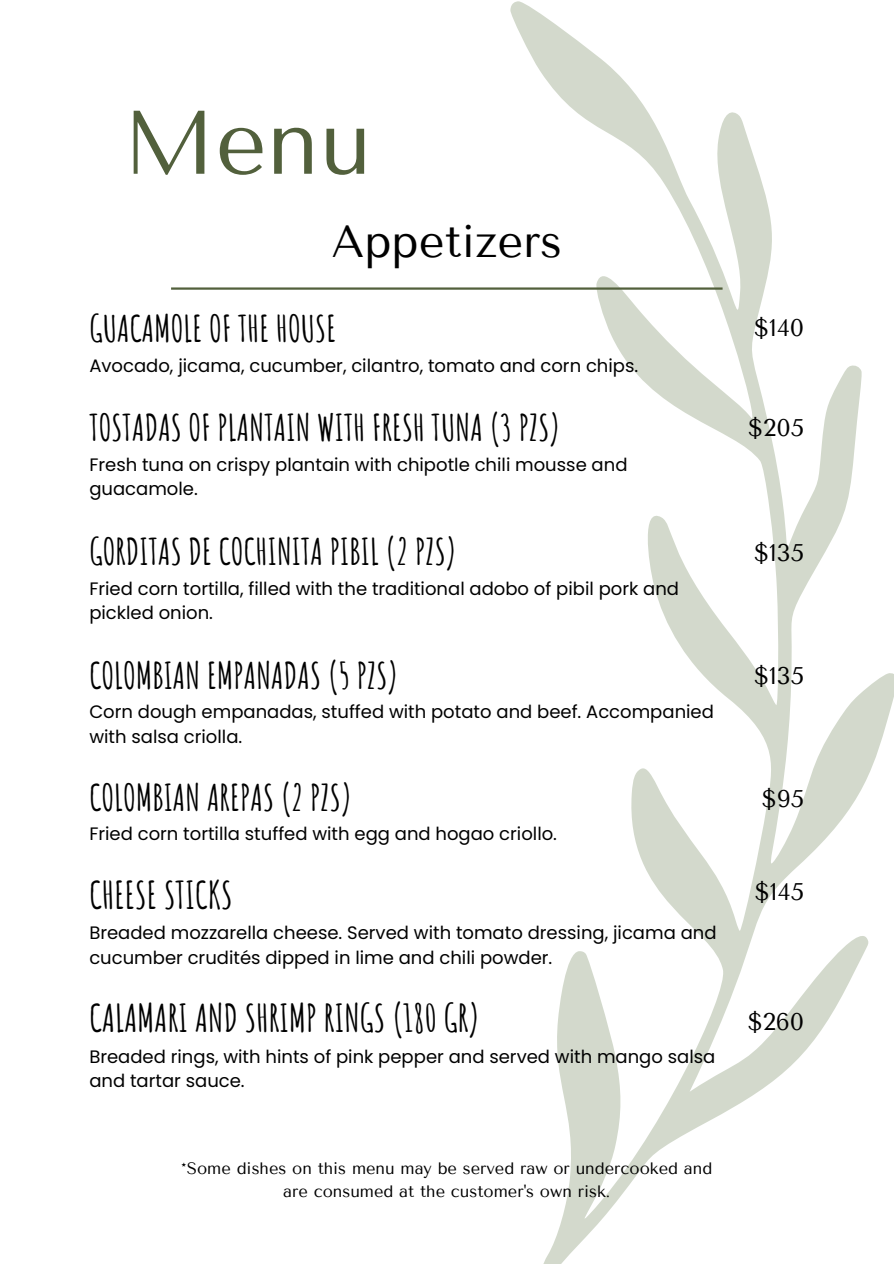
<style>
.page{position:relative;width:894px;height:1264px;background:#fff}
.page>*{position:absolute;margin:0;border:0;box-sizing:border-box;transform-origin:0 0}
.t1{font:90px "Tenor Sans";color:#52603c}
.t2{font:45px "Tenor Sans";color:#000}
.t3{font:700 37.5px "Amatic SC";color:#000}
.t4{font:700 36px "Amatic SC";color:#000}
.t5{font:24px "Tenor Sans";color:#000}
.t6{font:18px/24.8px "Poppins";color:#000}
.t7{font:16.5px/22.5px "Tenor Sans";color:#000;text-align:center}
</style>
<div class="page">
<svg style="left:510px;top:1px;width:383px;height:1262px"></svg>
<hr style="left:171px;top:287px;width:551px;height:3px;background:#52603c">
<h3 class="t1" style="left:123px;top:91px;width:250px">Menu</h3>
<p class="t2" style="left:331px;top:216px;width:232px">Appetizers</p>
<h3 class="t4" style="left:89px;top:306px;width:248px">GUACAMOLE OF THE HOUSE</h3>
<p class="t6" style="left:89px;top:353px;width:550px">Avocado, jicama, cucumber, cilantro, tomato and corn chips.</p>
<h3 class="t4" style="left:89px;top:405px;width:472px">TOSTADAS OF PLANTAIN WITH FRESH TUNA (3 PZS)</h3>
<p class="t6" style="left:89px;top:452px;width:539px">Fresh tuna on crispy plantain with chipotle chili mousse and guacamole.</p>
<h3 class="t4" style="left:89px;top:528px;width:369px">GORDITAS DE COCHINITA PIBIL (2 PZS)</h3>
<p class="t6" style="left:89px;top:576px;width:591px">Fried corn tortilla, filled with the traditional adobo of pibil pork and pickled onion.</p>
<h3 class="t4" style="left:89px;top:652px;width:310px">COLOMBIAN EMPANADAS (5 PZS)</h3>
<p class="t6" style="left:89px;top:699px;width:626px">Corn dough empanadas, stuffed with potato and beef. Accompanied with salsa criolla.</p>
<h3 class="t4" style="left:89px;top:774px;width:264px">COLOMBIAN AREPAS (2 PZS)</h3>
<p class="t6" style="left:89px;top:821px;width:469px">Fried corn tortilla stuffed with egg and hogao criollo.</p>
<h3 class="t3" style="left:89px;top:870px;width:145px">CHEESE STICKS</h3>
<p class="t6" style="left:89px;top:920px;width:628px">Breaded mozzarella cheese. Served with tomato dressing, jicama and cucumber crudités dipped in lime and chili powder.</p>
<h3 class="t3" style="left:89px;top:994px;width:392px">CALAMARI AND SHRIMP RINGS (180 GR)</h3>
<p class="t6" style="left:89px;top:1044px;width:627px">Breaded rings, with hints of pink pepper and served with mango salsa and tartar sauce.</p>
<h3 class="t7" style="left:181px;top:1157px;width:532px">*Some dishes on this menu may be served raw or undercooked and are consumed at the customer's own risk.</h3>
<h1 class="t5" style="left:753px;top:314px;width:52px">$140</h1>
<h3 class="t5" style="left:748px;top:414px;width:57px">$205</h3>
<h2 class="t5" style="left:754px;top:539px;width:51px">$135</h2>
<h3 class="t5" style="left:754px;top:661px;width:51px">$135</h3>
<h3 class="t5" style="left:761px;top:785px;width:44px">$95</h3>
<h3 class="t5" style="left:754px;top:877px;width:51px">$145</h3>
<h3 class="t5" style="left:747px;top:1007px;width:58px">$260</h3>
</div>
